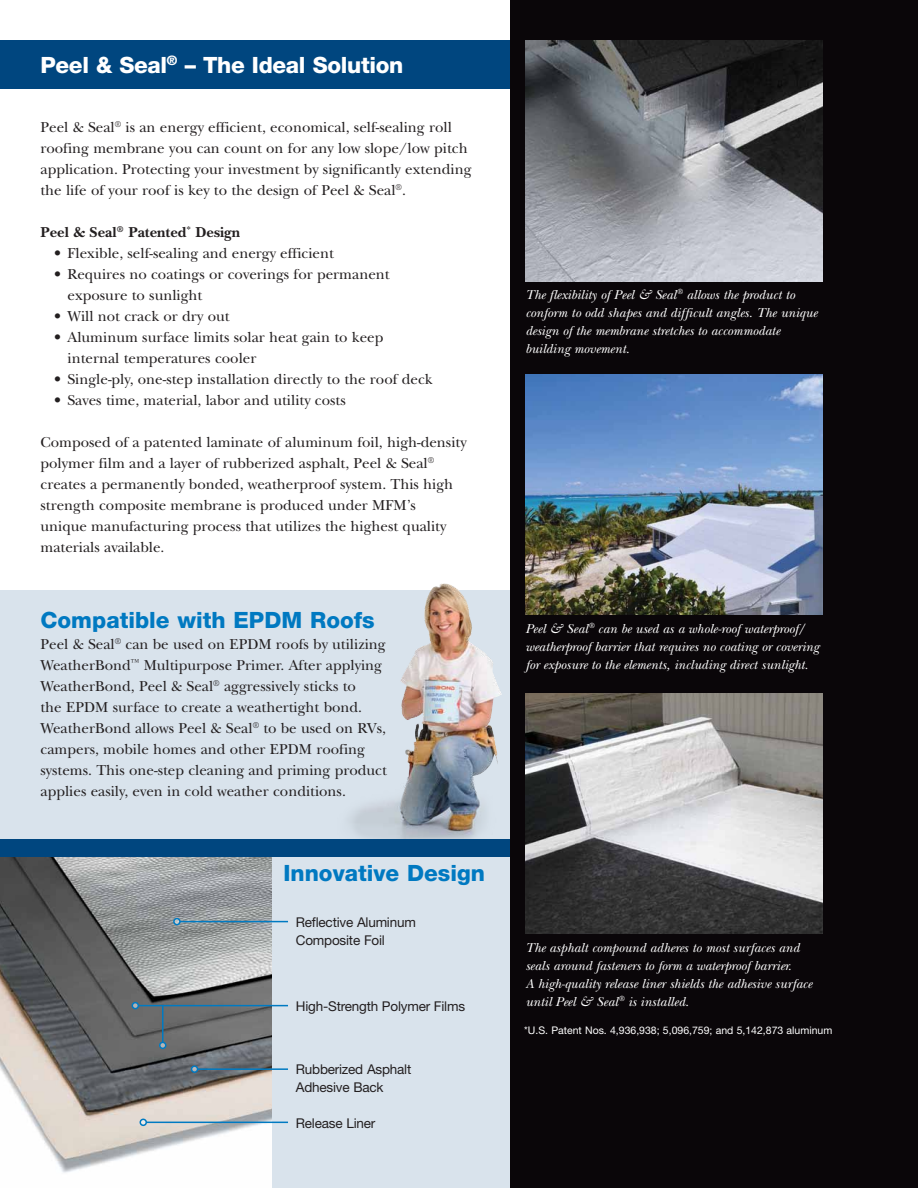
<style>
.page{position:relative;width:918px;height:1188px;background:#fff}
.page>*{position:absolute;margin:0;border:0;box-sizing:border-box;transform-origin:0 0}
.t1{font:800 22.5px "Helvetica Neue";color:#0079c1}
.t2{font:800 22.5px "Helvetica Neue";letter-spacing:-.015em;color:#fff}
.t3{font:15px/21px "New Baskerville";color:#231f20}
.t4{font:700 15px "New Baskerville";color:#231f20}
.t5{font:italic 13.5px/18px "New Baskerville";color:#fff}
.t6{font:13.5px/18px "Helvetica Neue";letter-spacing:-.015em;color:#231f20}
.t7{font:10.5px "Helvetica Neue";color:#fff}
</style>
<div class="page">
<div style="left:0;top:590px;width:513px;height:251px;background:#d9e3ec"></div>
<img style="left:350px;top:777px;width:161px;height:62px">
<img style="left:400px;top:584px;width:41px;height:211px">
<div style="left:268px;top:853px;width:247px;height:335px;background:#d9e3ec"></div>
<img style="left:0;top:856px;width:272px;height:332px">
<div style="left:0;top:40px;width:516px;height:49px;background:#00467f"></div>
<div style="left:0;top:839px;width:515px;height:17px;background:#00467f"></div>
<div style="left:511px;top:0;width:407px;height:1188px;background:#0a0609"></div>
<img style="left:525px;top:374px;width:297px;height:241px">
<img style="left:525px;top:40px;width:297px;height:241px">
<img style="left:525px;top:693px;width:297px;height:241px">
<div style="left:132px;top:1002px;width:7px;height:7px;background:#b4b4b4;border-radius:50%"></div>
<hr style="left:138px;top:1005px;width:150px;height:1px;background:#007ac2">
<div style="left:132px;top:1002px;width:7px;height:7px;border:2px solid #007ac2;border-radius:50%"></div>
<div style="left:191px;top:1066px;width:7px;height:6px;background:#b7b8bb;border-radius:50%"></div>
<hr style="left:198px;top:1068px;width:90px;height:2px;background:#007ac2">
<div style="left:191px;top:1065px;width:7px;height:8px;border:2px solid #007ac2;border-radius:50%"></div>
<hr style="left:146px;top:1122px;width:142px;height:1px;background:#007ac2">
<div style="left:140px;top:1119px;width:7px;height:7px;border:2px solid #007ac2;border-radius:50%"></div>
<hr style="left:180px;top:921px;width:108px;height:1px;background:#007ac2">
<div style="left:173px;top:918px;width:8px;height:7px;border:2px solid #007ac2;border-radius:50%"></div>
<div style="left:160px;top:1042px;width:6px;height:7px;background:#b5b5b5;border-radius:50%"></div>
<hr style="left:162px;top:1006px;width:1px;height:36px;background:#007ac2">
<div style="left:159px;top:1042px;width:7px;height:7px;border:2px solid #007ac2;border-radius:50%"></div>
<h1 class="t2" style="left:40px;top:51px;width:364px">Peel &amp; Seal<sup>®</sup> – The Ideal Solution</h1>
<p class="t3" style="left:40px;top:117px;width:433px">Peel &amp; Seal<sup>®</sup> is an energy efficient, economical, self-sealing roll roofing membrane you can count on for any low slope/low pitch application. Protecting your investment by significantly extending the life of your roof is key to the design of Peel &amp; Seal<sup>®</sup>.</p>
<p class="t4" style="left:41px;top:224px;width:201px">Peel &amp; Seal<sup>®</sup> Patented<sup>*</sup> Design</p>
<p class="t3" style="left:54px;top:243px;width:281px">• Flexible, self-sealing and energy efficient</p>
<p class="t3" style="left:68px;top:264px;width:324px;text-indent:-14px">• Requires no coatings or coverings for permanent exposure to sunlight</p>
<p class="t3" style="left:54px;top:306px;width:177px">• Will not crack or dry out</p>
<p class="t3" style="left:68px;top:327px;width:317px;text-indent:-14px">• Aluminum surface limits solar heat gain to keep internal temperatures cooler</p>
<p class="t3" style="left:54px;top:369px;width:380px">• Single-ply, one-step installation directly to the roof deck</p>
<p class="t3" style="left:54px;top:390px;width:293px">• Saves time, material, labor and utility costs</p>
<p class="t3" style="left:41px;top:432px;width:428px">Composed of a patented laminate of aluminum foil, high-density polymer film and a layer of rubberized asphalt, Peel &amp; Seal<sup>® </sup>creates a permanently bonded, weatherproof system. This high strength composite membrane is produced under MFM’s<br>unique manufacturing process that utilizes the highest quality materials available.</p>
<h1 class="t1" style="left:40px;top:606px;width:336px">Compatible with EPDM Roofs</h1>
<p class="t3" style="left:40px;top:633px;width:348px">Peel &amp; Seal<sup>®</sup> can be used on EPDM roofs by utilizing WeatherBond<sup>™</sup> Multipurpose Primer. After applying WeatherBond, Peel &amp; Seal<sup>®</sup> aggressively sticks to<br>the EPDM surface to create a weathertight bond.<br>WeatherBond allows Peel &amp; Seal<sup>®</sup> to be used on RVs, campers, mobile homes and other EPDM roofing systems. This one-step cleaning and priming product applies easily, even in cold weather conditions.</p>
<h1 class="t1" style="left:284px;top:860px;width:203px">Innovative Design</h1>
<p class="t6" style="left:296px;top:913px;width:122px">Reflective Aluminum<br>Composite Foil</p>
<p class="t6" style="left:296px;top:997px;width:171px">High-Strength Polymer Films</p>
<p class="t6" style="left:296px;top:1060px;width:117px">Rubberized Asphalt<br>Adhesive Back</p>
<p class="t6" style="left:296px;top:1114px;width:81px">Release Liner</p>
<p class="t5" style="left:525px;top:286px;width:293px">The flexibility of Peel &amp; Seal<sup>®</sup> allows the product to conform to odd shapes and difficult angles. The unique design of the membrane stretches to accommodate building movement.</p>
<p class="t5" style="left:525px;top:620px;width:295px">Peel &amp; Seal<sup>®</sup> can be used as a whole-roof waterproof/ weatherproof barrier that requires no coating or covering for exposure to the elements, including direct sunlight.</p>
<p class="t5" style="left:525px;top:938px;width:288px">The asphalt compound adheres to most surfaces and seals around fasteners to form a waterproof barrier.<br>A high-quality release liner shields the adhesive surface until Peel &amp; Seal<sup>®</sup> is installed.</p>
<p class="t7" style="left:524px;top:1024px;width:310px">*U.S. Patent Nos. 4,936,938; 5,096,759; and 5,142,873 aluminum</p>
</div>
